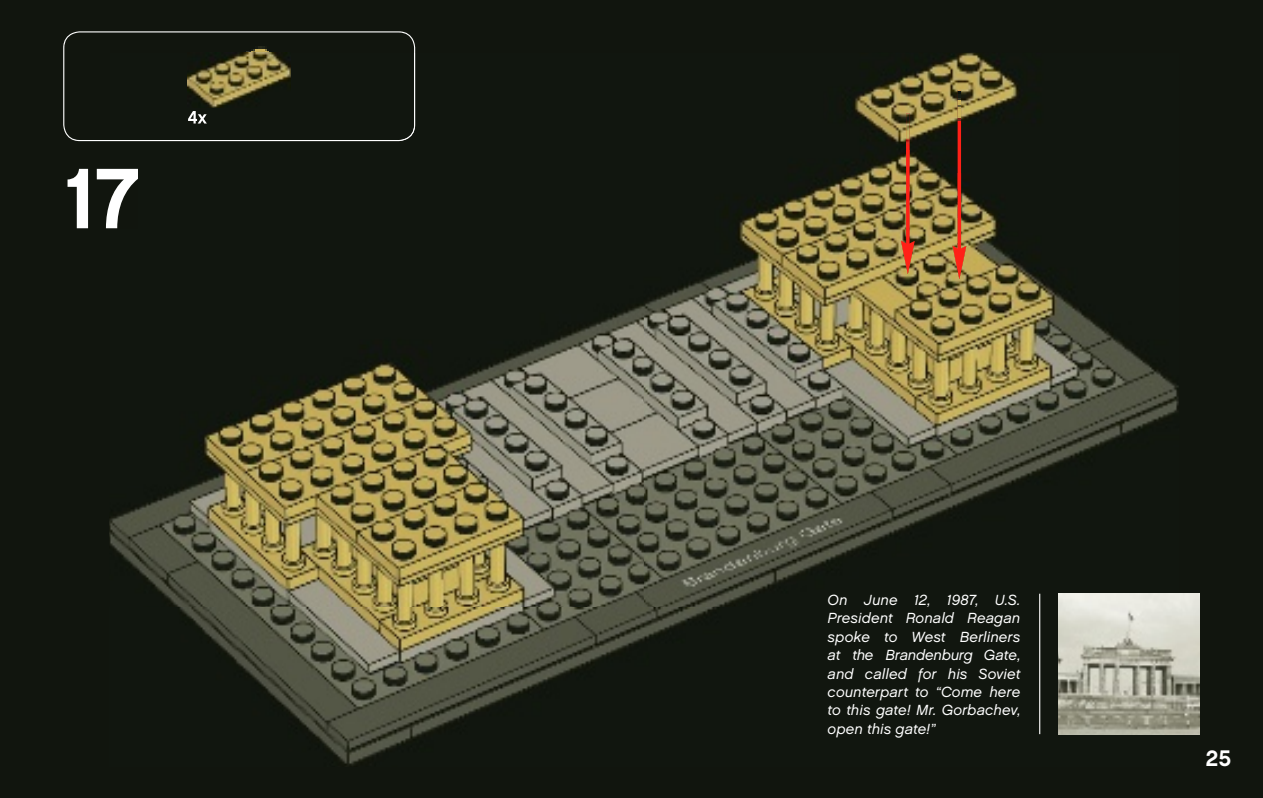
<style>
.page{position:relative;width:1263px;height:798px;background:#fff}
.page>*{position:absolute;margin:0;border:0;box-sizing:border-box;transform-origin:0 0}
.t1{font:700 85.5px "LEGO Chalet 60";color:#fff}
.t2{font:700 22.5px "LEGO Chalet 60";color:#fff}
.t3{font:italic 14.62px/18.4px "LEGO Chalet 60";letter-spacing:.01em;color:#fff;text-align:justify}
</style>
<div class="page">
<div style="left:0;top:0;width:1263px;height:797px;background:#11150e"></div>
<svg style="left:63px;top:31px;width:352px;height:110px"></svg>
<img style="left:188px;top:47px;width:103px;height:6px">
<img style="left:109px;top:53px;width:1070px;height:712px">
<img style="left:109px;top:53px;width:306px;height:88px">
<img style="left:188px;top:111px;width:19px;height:12px">
<img style="left:109px;top:169px;width:29px;height:59px">
<svg style="left:901px;top:113px;width:14px;height:161px;background:#9d5b33"></svg>
<svg style="left:952px;top:90px;width:14px;height:189px"></svg>
<img style="left:1059px;top:593px;width:140px;height:140px">
<hr style="left:1039px;top:593px;width:1px;height:140px;background:#fff">
<h1 class="t1" style="left:64px;top:145px;width:77px">17</h1>
<p class="t3" style="left:828px;top:590px;width:194px">On June 12, 1987, U.S.<br>President Ronald Reagan spoke to West Berliners at the Brandenburg Gate, and called for his Soviet counterpart to “Come here to this gate! Mr. Gorbachev, open this gate!”</p>
<h2 class="t2" style="left:1206px;top:743px;width:27px">25</h2>
</div>
